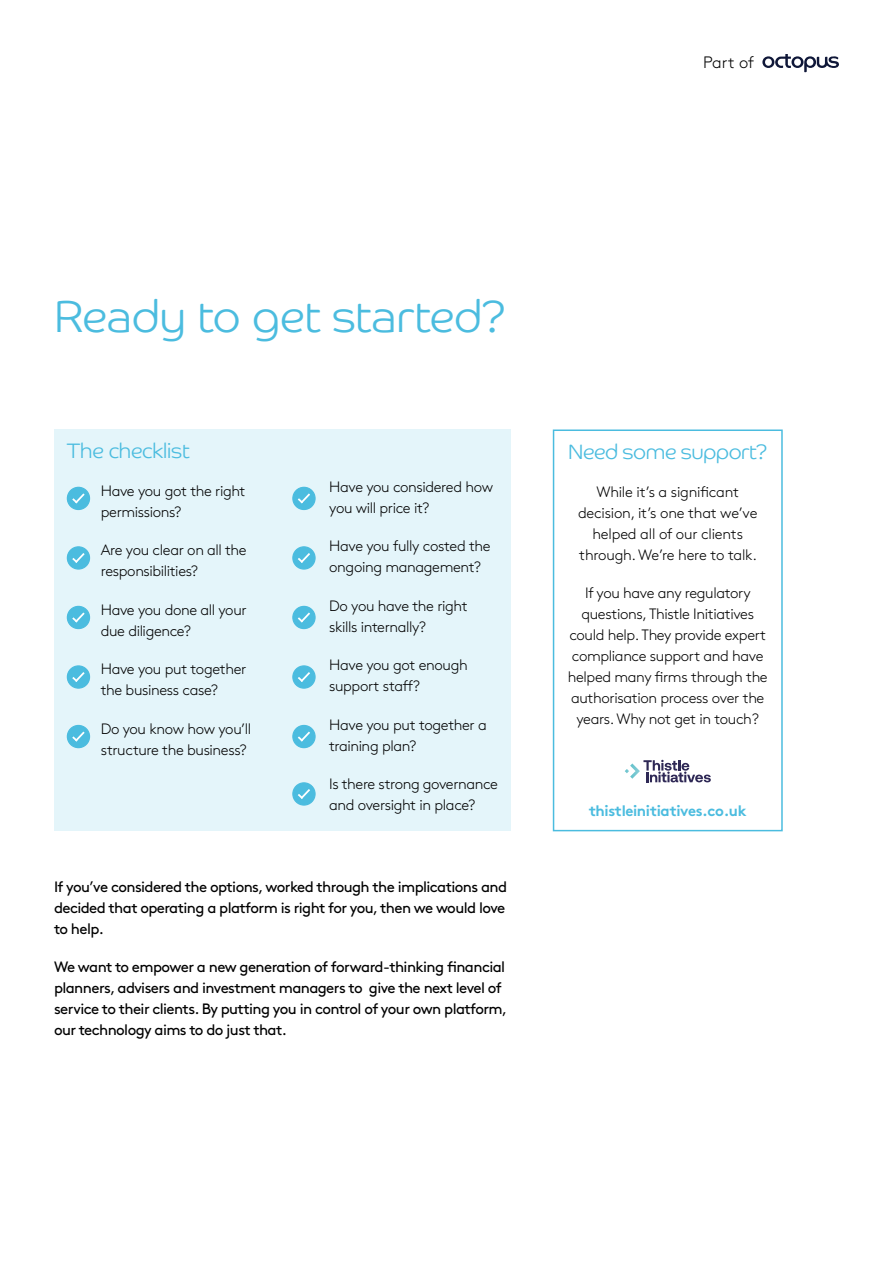
<style>
.page{position:relative;width:893px;height:1263px;background:#fff}
.page>*{position:absolute;margin:0;border:0;box-sizing:border-box;transform-origin:0 0}
.t1{font:300 45px "Co Headline";color:#4bbcdf}
.t2{font:300 21px "Co Headline";letter-spacing:-.015em;color:#4bbcdf}
.t3{font:300 16.5px "Brown";letter-spacing:-.005em;color:#000}
.t4{font:300 15px/21px "Brown";letter-spacing:-.025em;color:#000}
.t5{font:15px/21px "Brown";letter-spacing:-.04em;color:#000}
.t6{font:700 15px "Brown";letter-spacing:-.025em;color:#4bbcdf}
</style>
<div class="page">
<div style="left:54px;top:429px;width:228px;height:402px;background:#e4f5fa"></div>
<div style="left:553px;top:429px;width:230px;height:402px;border:2px solid #4bbcdf"></div>
<div style="left:67px;top:487px;width:23px;height:22px;background:#4bbcdf;border-radius:50%"></div>
<div style="left:67px;top:487px;width:23px;height:23px;border:1px solid #4bbcdf;border-radius:50%"></div>
<svg style="left:70px;top:491px;width:17px;height:14px"></svg>
<div style="left:67px;top:725px;width:23px;height:23px;background:#4bbcdf;border-radius:50%"></div>
<div style="left:67px;top:725px;width:23px;height:23px;border:1px solid #4bbcdf;border-radius:50%"></div>
<svg style="left:70px;top:730px;width:17px;height:13px"></svg>
<div style="left:67px;top:606px;width:23px;height:22px;background:#4bbcdf;border-radius:50%"></div>
<div style="left:67px;top:606px;width:23px;height:23px;border:1px solid #4bbcdf;border-radius:50%"></div>
<svg style="left:70px;top:610px;width:17px;height:14px"></svg>
<div style="left:67px;top:547px;width:23px;height:22px;background:#4bbcdf;border-radius:50%"></div>
<div style="left:67px;top:546px;width:23px;height:24px;border:1px solid #4bbcdf;border-radius:50%"></div>
<svg style="left:70px;top:551px;width:17px;height:14px"></svg>
<div style="left:67px;top:666px;width:23px;height:22px;background:#4bbcdf;border-radius:50%"></div>
<div style="left:67px;top:665px;width:23px;height:24px;border:1px solid #4bbcdf;border-radius:50%"></div>
<svg style="left:70px;top:670px;width:17px;height:14px"></svg>
<svg style="left:625px;top:760px;width:86px;height:22px"></svg>
<svg style="left:762px;top:54px;width:77px;height:19px"></svg>
<div style="left:282px;top:429px;width:229px;height:402px;background:#e4f5fa"></div>
<div style="left:293px;top:547px;width:22px;height:22px;background:#4bbcdf;border-radius:50%"></div>
<div style="left:292px;top:546px;width:24px;height:24px;border:1px solid #4bbcdf;border-radius:50%"></div>
<svg style="left:298px;top:553px;width:12px;height:10px"></svg>
<div style="left:293px;top:666px;width:22px;height:22px;background:#4bbcdf;border-radius:50%"></div>
<div style="left:292px;top:665px;width:24px;height:24px;border:1px solid #4bbcdf;border-radius:50%"></div>
<svg style="left:298px;top:672px;width:12px;height:10px"></svg>
<div style="left:293px;top:487px;width:22px;height:22px;background:#4bbcdf;border-radius:50%"></div>
<div style="left:292px;top:487px;width:24px;height:23px;border:1px solid #4bbcdf;border-radius:50%"></div>
<svg style="left:296px;top:491px;width:16px;height:13px"></svg>
<div style="left:293px;top:606px;width:22px;height:22px;background:#4bbcdf;border-radius:50%"></div>
<div style="left:292px;top:606px;width:24px;height:23px;border:1px solid #4bbcdf;border-radius:50%"></div>
<svg style="left:296px;top:610px;width:16px;height:13px"></svg>
<div style="left:293px;top:725px;width:22px;height:23px;background:#4bbcdf;border-radius:50%"></div>
<div style="left:292px;top:725px;width:24px;height:23px;border:1px solid #4bbcdf;border-radius:50%"></div>
<svg style="left:298px;top:731px;width:12px;height:11px"></svg>
<div style="left:293px;top:783px;width:22px;height:22px;background:#4bbcdf;border-radius:50%"></div>
<div style="left:292px;top:782px;width:24px;height:24px;border:1px solid #4bbcdf;border-radius:50%"></div>
<svg style="left:298px;top:789px;width:12px;height:10px"></svg>
<p class="t3" style="left:703px;top:50px;width:52px">Part of</p>
<h1 class="t1" style="left:54px;top:289px;width:453px">Ready to get started?</h1>
<h2 class="t2" style="left:67px;top:438px;width:124px">The checklist</h2>
<p class="t4" style="left:101px;top:479px;width:146px">Have you got the right permissions?</p>
<p class="t4" style="left:101px;top:538px;width:147px">Are you clear on all the responsibilities?</p>
<p class="t4" style="left:101px;top:598px;width:147px">Have you done all your due diligence?</p>
<p class="t4" style="left:101px;top:657px;width:147px">Have you put together the business case?</p>
<p class="t4" style="left:101px;top:717px;width:152px">Do you know how you’ll structure the business?</p>
<p class="t4" style="left:329px;top:475px;width:165px">Have you considered how you will price it?</p>
<p class="t4" style="left:329px;top:535px;width:163px">Have you fully costed the ongoing management?</p>
<p class="t4" style="left:329px;top:594px;width:140px">Do you have the right skills internally?</p>
<p class="t4" style="left:329px;top:653px;width:140px">Have you got enough support staff?</p>
<p class="t4" style="left:329px;top:713px;width:159px">Have you put together a training plan?</p>
<p class="t4" style="left:329px;top:772px;width:170px">Is there strong governance and oversight in place?</p>
<p class="t5" style="left:54px;top:875px;width:455px">If you’ve considered the options, worked through the implications and decided that operating a platform is right for you, then we would love to help.</p>
<p class="t5" style="left:54px;top:955px;width:455px">We want to empower a new generation of forward-thinking financial planners, advisers and investment managers to give the next level of service to their clients. By putting you in control of your own platform, our technology aims to do just that.</p>
<h2 class="t2" style="left:568px;top:439px;width:201px">Need some support?</h2>
<p class="t4" style="left:578px;top:480px;width:181px;text-align:center">While it’s a significant decision, it’s one that we’ve helped all of our clients through. We’re here to talk.</p>
<p class="t4" style="left:568px;top:581px;width:201px;text-align:center">If you have any regulatory questions, Thistle Initiatives could help. They provide expert compliance support and have helped many firms through the authorisation process over the years. Why not get in touch?</p>
<p class="t6" style="left:589px;top:798px;width:159px">thistleinitiatives.co.uk</p>
</div>
